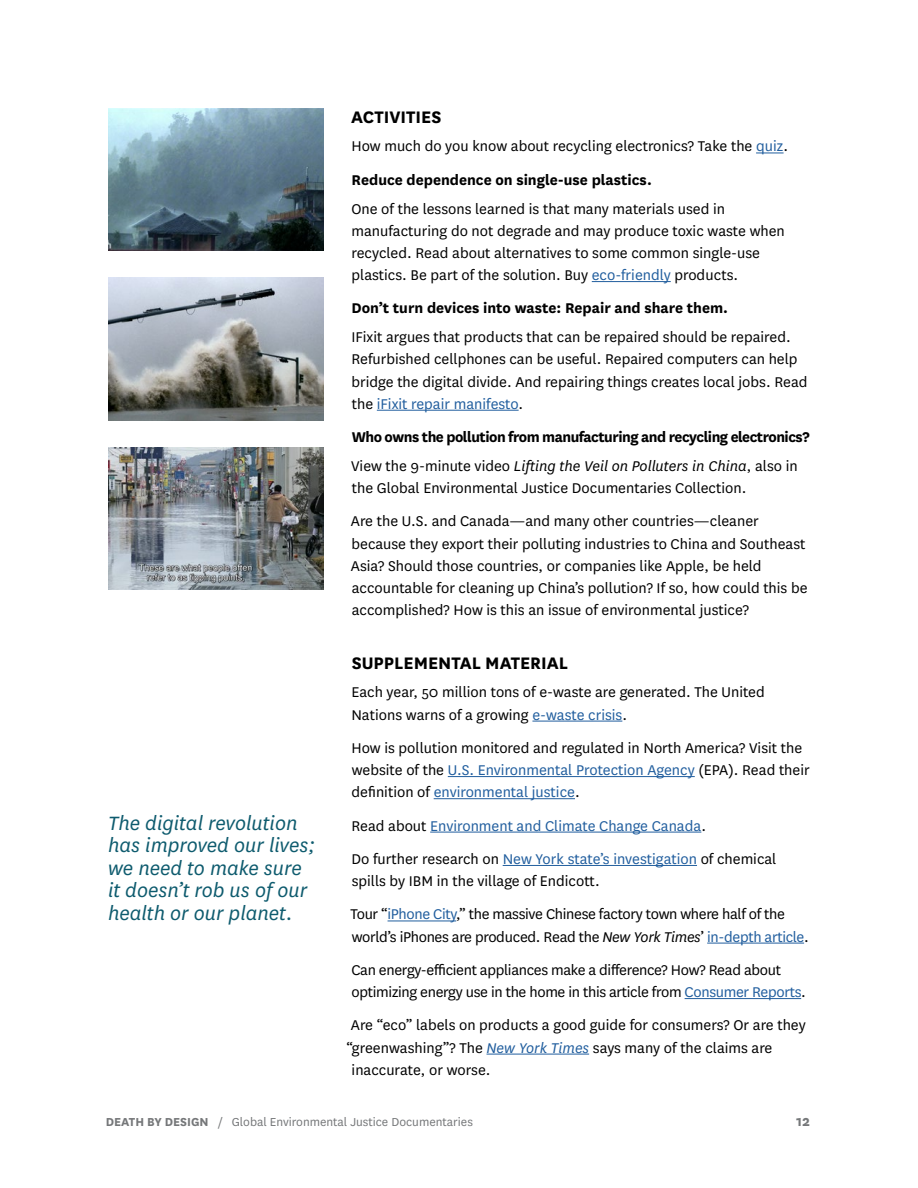
<style>
.page{position:relative;width:918px;height:1188px;background:#fff}
.page>*{position:absolute;margin:0;border:0;box-sizing:border-box;transform-origin:0 0}
.t1{font:italic 22.5px/22.5px "National";color:#0e5b6e}
.t2{font:700 19.5px "National";color:#000}
.t3{font:16.5px/22.2px "National";color:#000}
.t4{font:16.5px/33.5px "National";letter-spacing:-.02em;color:#000}
.t5{font:700 16.5px/28.8px "National";letter-spacing:-.03em;color:#000}
.t6{font:16.5px/33.5px "National";color:#215e9e}
.t7{font:700 16.5px "National";color:#000}
.t8{font:700 16.5px "National";color:#757779}
.t9{font:13.5px "National";color:#757779}
.s1{color:#215e9e}
.s2{font-weight:700}
.s3{font-weight:400}
.s4{font-weight:400;font-style:italic}
.s5{color:#000}
.s6{font-style:italic}
.s7{font-style:italic;color:#215e9e}
</style>
<div class="page">
<svg style="left:756px;top:152px;width:28px;height:1px"></svg>
<hr style="left:592px;top:281px;width:79px;height:1px;background:#215e9e">
<hr style="left:377px;top:410px;width:142px;height:1px;background:#215e9e">
<hr style="left:532px;top:721px;width:90px;height:1px;background:#215e9e">
<hr style="left:448px;top:776px;width:247px;height:1px;background:#215e9e">
<hr style="left:434px;top:798px;width:141px;height:1px;background:#215e9e">
<hr style="left:430px;top:832px;width:271px;height:1px;background:#215e9e">
<hr style="left:503px;top:865px;width:194px;height:1px;background:#215e9e">
<hr style="left:388px;top:920px;width:68px;height:1px;background:#215e9e">
<hr style="left:707px;top:943px;width:97px;height:1px;background:#215e9e">
<hr style="left:685px;top:998px;width:116px;height:1px;background:#215e9e">
<hr style="left:487px;top:1054px;width:102px;height:1px;background:#215e9e">
<img style="left:108px;top:447px;width:216px;height:143px">
<img style="left:108px;top:278px;width:216px;height:142px">
<img style="left:108px;top:108px;width:216px;height:143px">
<h1 class="t1" style="left:108px;top:811px;width:208px">The digital revolution has improved our lives; we need to make sure it doesn’t rob us ofour health or our planet.</h1>
<p class="t2" style="left:351px;top:103px;width:92px">ACTIVITIES</p>
<p class="t3" style="left:351px;top:129px;width:438px;line-height:33.5px">How much do you know about recycling electronics? Take the <span class="s1">quiz</span>.<br><span class="s2">Reduce dependence on single-use plastics.</span></p>
<p class="t3" style="left:351px;top:197px;width:435px">One of the lessons learned is that many materials used in manufacturing do not degrade and may produce toxic waste when recycled. Read about alternatives to some common single-use plastics. Be part of the solution. Buy <span class="s1">eco-friendly</span> products.</p>
<p class="t7" style="left:352px;top:297px;width:378px">Don’t turn devices into waste: Repair and share them.</p>
<p class="t3" style="left:351px;top:325px;width:458px">IFixit argues that products that can be repaired should be repaired.<br>Refurbished cellphones can be useful. Repaired computers can help bridge the digital divide. And repairing things creates local jobs. Read the <span class="s1">iFixit repair manifesto</span>.</p>
<p class="t5" style="left:351px;top:421px;width:460px">Who owns the pollution from manufacturing and recycling electronics?<br><span class="s3">View the 9-minute video</span> <span class="s4">Lifting the Veil on Polluters in China</span><span class="s3">, also in</span></p>
<p class="t3" style="left:351px;top:471px;width:409px;line-height:33.5px">the Global Environmental Justice Documentaries Collection.<br>Are the U.S. and Canada—and many other countries—cleaner</p>
<p class="t3" style="left:351px;top:532px;width:458px">because they export their polluting industries to China and Southeast Asia? Should those countries, or companies like Apple, be held accountable for cleaning up China’s pollution? If so, how could this be accomplished? How is this an issue of environmental justice?</p>
<p class="t2" style="left:352px;top:649px;width:218px">SUPPLEMENTAL MATERIAL</p>
<p class="t3" style="left:351px;top:681px;width:415px">Each year, 50 million tons of e-waste are generated. The United<br>Nations warns of a growing <span class="s1">e-waste crisis</span>.</p>
<p class="t3" style="left:351px;top:736px;width:460px">How is pollution monitored and regulated in North America? Visit the website of the <span class="s1">U.S. Environmental Protection Agency</span> (EPA). Read their defnition of <span class="s1">environmental justice</span>.</p>
<p class="t6" style="left:351px;top:808px;width:427px"><span class="s5">Read about</span> Environment and Climate Change Canada<span class="s5">.<br>Do further research on</span> New York state’s investigation <span class="s5">of chemical</span></p>
<p class="t4" style="left:350px;top:864px;width:436px">spills by IBM in the village of Endicott.<br>Tour “<span class="s1">iPhone City</span>,” the massive Chinese factory town where half of the</p>
<p class="t4" style="left:351px;top:919px;width:459px">world’s iPhones are produced. Read the <span class="s6">New York Times</span>’ <span class="s1">in-depth article</span>.<br>Can energy-efcient appliances make a diference? How? Read about</p>
<p class="t4" style="left:351px;top:975px;width:456px">optimizing energy use in the home in this article from <span class="s1">Consumer Reports</span>.<br>Are “eco” labels on products a good guide for consumers? Or are they</p>
<p class="t3" style="left:352px;top:1036px;width:422px;text-indent:-5px">“greenwashing”? The <span class="s7">New York Times</span> says many of the claims are inaccurate, or worse.</p>
<p class="t9" style="left:106px;top:1113px;width:369px"><span class="s2">DEATH BY DESIGN</span> / Global Environmental Justice Documentaries</p>
<p class="t8" style="left:796px;top:1109px;width:15px">12</p>
</div>
